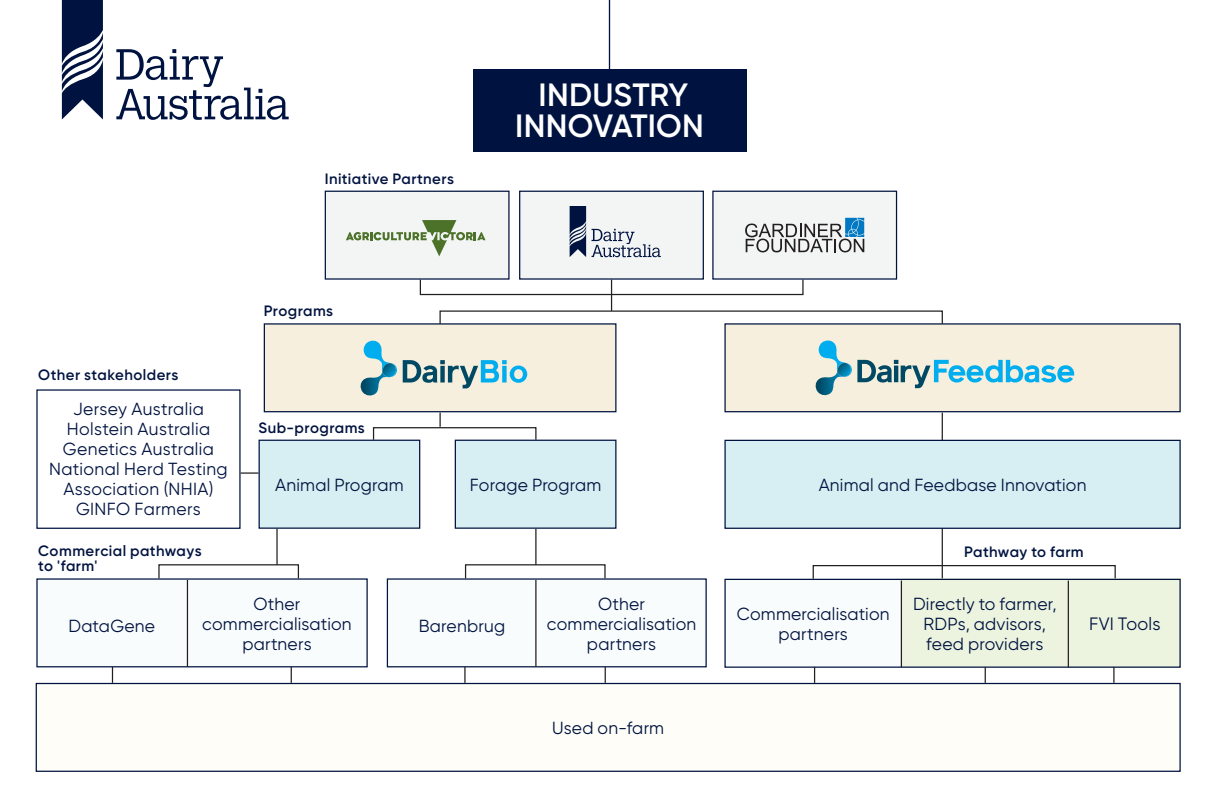
<style>
.page{position:relative;width:1219px;height:801px;background:#fff}
.page>*{position:absolute;margin:0;border:0;box-sizing:border-box;transform-origin:0 0}
.FI_Doc_title_GENERAL{font:600 32.25px/30.5px "Gilroy";letter-spacing:.005em;color:#fff;text-align:center}
.Body_copy_ad{font:18px "Gilroy";letter-spacing:.01em;color:#001340}
.Body_copy_ad-2{font:17.5px/20px "Gilroy";letter-spacing:.01em;color:#001340;text-align:center}
.No_BG_box{font:17.5px/20px "Gilroy";letter-spacing:.02em;color:#001340;text-align:center}
.Key{font:600 15px/15px "Gilroy";letter-spacing:.03em;color:#001340}
</style>
<div class="page">
<hr style="left:609px;top:0;width:1px;height:114px;background:#001340">
<div style="left:472px;top:69px;width:274px;height:83px;background:#001340"></div>
<svg style="left:724px;top:323px;width:457px;height:90px"></svg>
<svg style="left:35px;top:682px;width:1146px;height:90px"></svg>
<svg style="left:724px;top:578px;width:457px;height:90px"></svg>
<div style="left:519px;top:191px;width:185px;height:89px;background:#f3f5f4;border:1px solid #001340"></div>
<svg style="left:570px;top:206px;width:91px;height:51px"></svg>
<div style="left:712px;top:191px;width:185px;height:89px;background:#f3f5f4;border:1px solid #001340"></div>
<svg style="left:745px;top:218px;width:119px;height:34px"></svg>
<div style="left:325px;top:191px;width:185px;height:89px;background:#f3f5f4;border:1px solid #001340"></div>
<svg style="left:346px;top:220px;width:140px;height:36px"></svg>
<svg style="left:815px;top:340px;width:259px;height:56px"></svg>
<hr style="left:901px;top:580px;width:1px;height:87px;background:#231f20">
<hr style="left:1068px;top:580px;width:1px;height:87px;background:#231f20">
<div style="left:36px;top:389px;width:205px;height:140px;border:1px solid #001340"></div>
<hr style="left:942px;top:412px;width:1px;height:166px;background:#231f20">
<hr style="left:535px;top:529px;width:1px;height:36px;background:#231f20">
<svg style="left:36px;top:578px;width:332px;height:105px"></svg>
<svg style="left:386px;top:578px;width:321px;height:105px"></svg>
<svg style="left:814px;top:667px;width:1px;height:16px"></svg>
<svg style="left:985px;top:667px;width:1px;height:16px"></svg>
<svg style="left:1113px;top:667px;width:1px;height:16px"></svg>
<hr style="left:276px;top:529px;width:2px;height:36px;background:#231f20">
<svg style="left:263px;top:323px;width:354px;height:104px"></svg>
<div style="left:373px;top:427px;width:163px;height:13px;border:1px solid #231f20"></div>
<div style="left:813px;top:565px;width:303px;height:14px;border:1px solid #231f20"></div>
<div style="left:465px;top:564px;width:141px;height:15px;border:1px solid #231f20"></div>
<div style="left:158px;top:564px;width:141px;height:15px;border:1px solid #231f20"></div>
<hr style="left:611px;top:280px;width:1px;height:31px;background:#231f20">
<div style="left:420px;top:279px;width:383px;height:16px;border:1px solid #231f20"></div>
<div style="left:439px;top:310px;width:504px;height:14px;border:1px solid #231f20"></div>
<div style="left:259px;top:421px;width:113px;height:12px;background:#fff"></div>
<svg style="left:116px;top:49px;width:173px;height:71px"></svg>
<svg style="left:62px;top:0;width:41px;height:119px"></svg>
<div style="left:724px;top:439px;width:457px;height:90px;background:#d7eff2"></div>
<div style="left:454px;top:439px;width:163px;height:90px;background:#d7eff2"></div>
<svg style="left:241px;top:439px;width:180px;height:90px"></svg>
<p class="Key" style="left:325px;top:171px;width:131px">Initiative Partners</p>
<p class="FI_Doc_title_GENERAL" style="left:515px;top:79px;width:190px">INDUSTRY<br>INNOVATION</p>
<p class="Key" style="left:38px;top:367px;width:142px">Other stakeholders</p>
<p class="No_BG_box" style="left:73px;top:399px;width:132px">Jersey Australia</p>
<p class="No_BG_box" style="left:67px;top:419px;width:145px">Holstein Australia</p>
<p class="No_BG_box" style="left:63px;top:439px;width:153px">Genetics Australia</p>
<p class="No_BG_box" style="left:49px;top:459px;width:180px">National Herd Testing<br>Association (NHIA)</p>
<p class="No_BG_box" style="left:76px;top:499px;width:126px">GINFO Farmers</p>
<p class="Key" style="left:38px;top:543px;width:165px">Commercial pathways to 'farm'</p>
<p class="Key" style="left:264px;top:303px;width:71px">Programs</p>
<p class="Key" style="left:259px;top:420px;width:108px">Sub-programs</p>
<p class="Body_copy_ad-2" style="left:275px;top:475px;width:130px">Animal Program</p>
<p class="Body_copy_ad-2" style="left:470px;top:475px;width:133px">Forage Program</p>
<p class="Body_copy_ad-2" style="left:819px;top:475px;width:269px">Animal and Feedbase Innovation</p>
<p class="Key" style="left:964px;top:544px;width:121px">Pathway to farm</p>
<p class="Body_copy_ad-2" style="left:202px;top:593px;width:151px">Other commercialisation partners</p>
<p class="Body_copy_ad-2" style="left:69px;top:615px;width:88px">DataGene</p>
<p class="Body_copy_ad-2" style="left:419px;top:615px;width:88px">Barenbrug</p>
<p class="Body_copy_ad-2" style="left:547px;top:593px;width:151px">Other commercialisation partners</p>
<p class="Body_copy_ad-2" style="left:552px;top:718px;width:113px">Used on-farm</p>
<p class="Body_copy_ad-2" style="left:737px;top:603px;width:154px">Commercialisation partners</p>
<p class="Body_copy_ad-2" style="left:913px;top:593px;width:145px">Directly to farmer,<br>RDPs, advisors, feed providers</p>
<p class="Body_copy_ad" style="left:1089px;top:613px;width:73px">FVI Tools</p>
</div>
